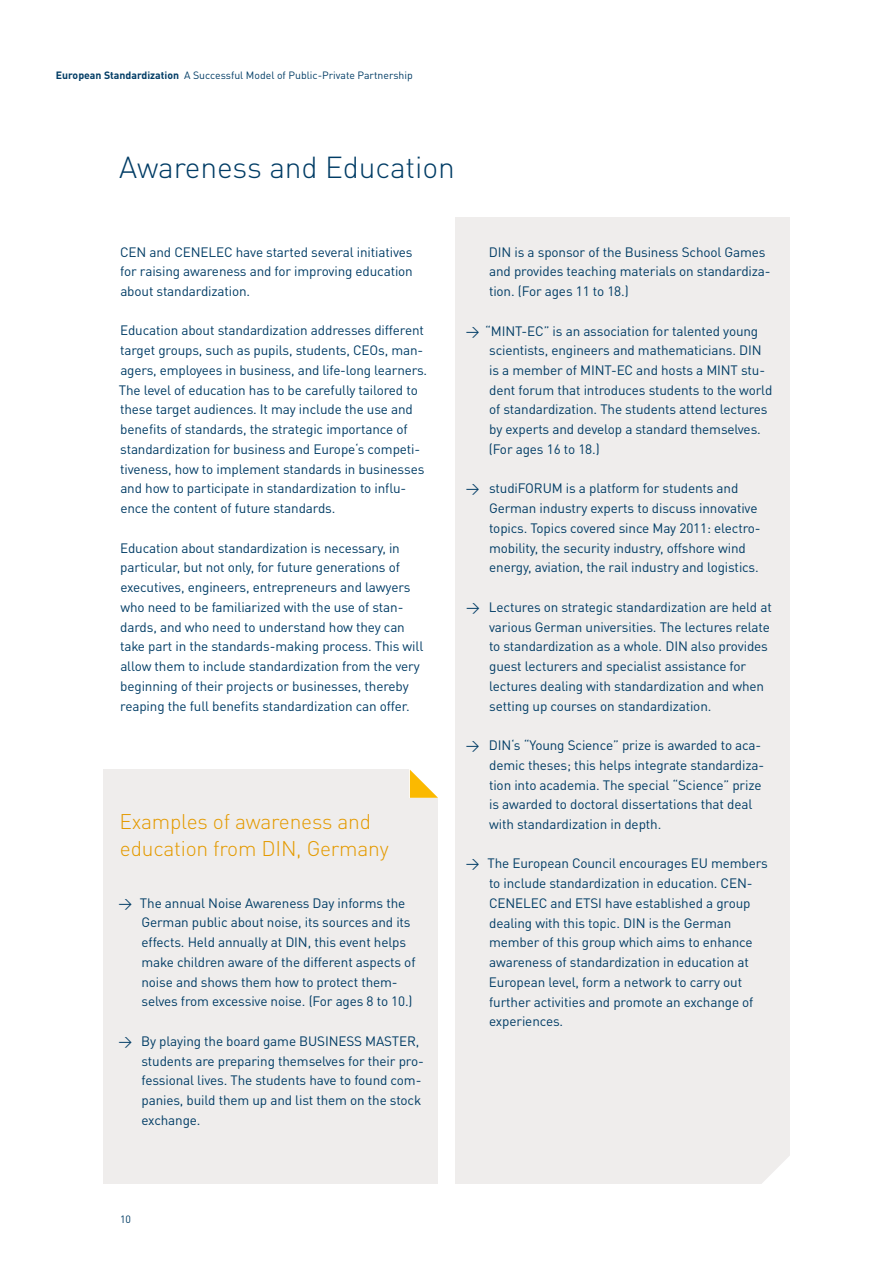
<style>
.page{position:relative;width:893px;height:1263px;background:#fff}
.page>*{position:absolute;margin:0;border:0;box-sizing:border-box;transform-origin:0 0}
.t1{font:300 30px "DINOT";letter-spacing:-.005em;color:#003c65}
.t2{font:300 21px/27px "DINOT";letter-spacing:-.01em;color:#e49a00}
.t3{font:13.5px/19.8px "DINOT";letter-spacing:-.01em;color:#003c65}
.t4{font:10.5px "DINOT";color:#003c65}
.s1{font-weight:700}
</style>
<div class="page">
<div style="left:103px;top:770px;width:335px;height:414px;background:#efedec"></div>
<svg style="left:410px;top:770px;width:28px;height:28px"></svg>
<div style="left:455px;top:217px;width:335px;height:967px;background:#efedec"></div>
<svg style="left:762px;top:1156px;width:28px;height:28px"></svg>
<p class="t4" style="left:56px;top:69px;width:358px"><span class="s1">European Standardization</span> A Successful Model of Public-Private Partnership</p>
<h1 class="t1" style="left:119px;top:148px;width:337px">Awareness and Education</h1>
<p class="t3" style="left:120px;top:242px;width:294px;text-align:justify">CEN and CENELEC have started several initiatives for raising awareness and for improving education about standardization.</p>
<p class="t3" style="left:119px;top:320px;width:310px">Education about standardization addresses different target groups, such as pupils, students, CEOs, man&shy;agers, employees in business, and life-long learners.<br>The level of education has to be carefully tailored to these target audiences. It may include the use and benefits of standards, the strategic importance of standardization for business and Europe‘s competi&shy;tiveness, how to implement standards in businesses and how to participate in standardization to influ&shy;ence the content of future standards.</p>
<p class="t3" style="left:120px;top:538px;width:305px">Education about standardization is necessary, in particular, but not only, for future generations of executives, engineers, entrepreneurs and lawyers who need to be familiarized with the use of stan&shy;dards, and who need to understand how they can take part in the standards-making process. This will allow them to include standardization from the very beginning of their projects or businesses, thereby reaping the full benefits standardization can offer.</p>
<h2 class="t2" style="left:120px;top:807px;width:271px">Examples of awareness and education from DIN, Germany</h2>
<p class="t3" style="left:141px;top:893px;width:276px;text-indent:-23px">→ The annual Noise Awareness Day informs the German public about noise, its sources and its effects. Held annually at DIN, this event helps make children aware of the different aspects of noise and shows them how to protect them&shy;selves from excessive noise. (For ages 8 to 10.)</p>
<p class="t3" style="left:141px;top:1031px;width:284px;text-indent:-23px">→ By playing the board game BUSINESS MASTER, students are preparing themselves for their pro&shy;fessional lives. The students have to found com&shy;panies, build them up and list them on the stock exchange.</p>
<p class="t3" style="left:489px;top:242px;width:283px">DIN is a sponsor of the Business School Games and provides teaching materials on standardiza&shy;tion. (For ages 11 to 18.)</p>
<p class="t3" style="left:489px;top:320px;width:285px;text-indent:-23px">→ “MINT-EC” is an association for talented young scientists, engineers and mathematicians. DIN is a member of MINT-EC and hosts a MINT stu&shy;dent forum that introduces students to the world of standardization. The students attend lectures by experts and develop a standard themselves. (For ages 16 to 18.)</p>
<p class="t3" style="left:489px;top:478px;width:273px;text-indent:-23px">→ studiFORUM is a platform for students and German industry experts to discuss innovative topics. Topics covered since May 2011: electro&shy;mobility, the security industry, offshore wind energy, aviation, the rail industry and logistics.</p>
<p class="t3" style="left:489px;top:597px;width:284px;text-indent:-23px">→ Lectures on strategic standardization are held at various German universities. The lectures relate to standardization as a whole. DIN also provides guest lecturers and specialist assistance for lectures dealing with standardization and when setting up courses on standardization.</p>
<p class="t3" style="left:489px;top:735px;width:277px;text-indent:-23px">→ DIN‘s “Young Science” prize is awarded to aca&shy;demic theses; this helps integrate standardiza&shy;tion into academia. The special “Science” prize is awarded to doctoral dissertations that deal with standardization in depth.</p>
<p class="t3" style="left:489px;top:853px;width:280px;text-indent:-23px">→ The European Council encourages EU members to include standardization in education. CEN-CENELEC and ETSI have established a group dealing with this topic. DIN is the German member of this group which aims to enhance awareness of standardization in education at European level, form a network to carry out further activities and promote an exchange of experiences.</p>
<p class="t4" style="left:120px;top:1213px;width:12px">10</p>
</div>
